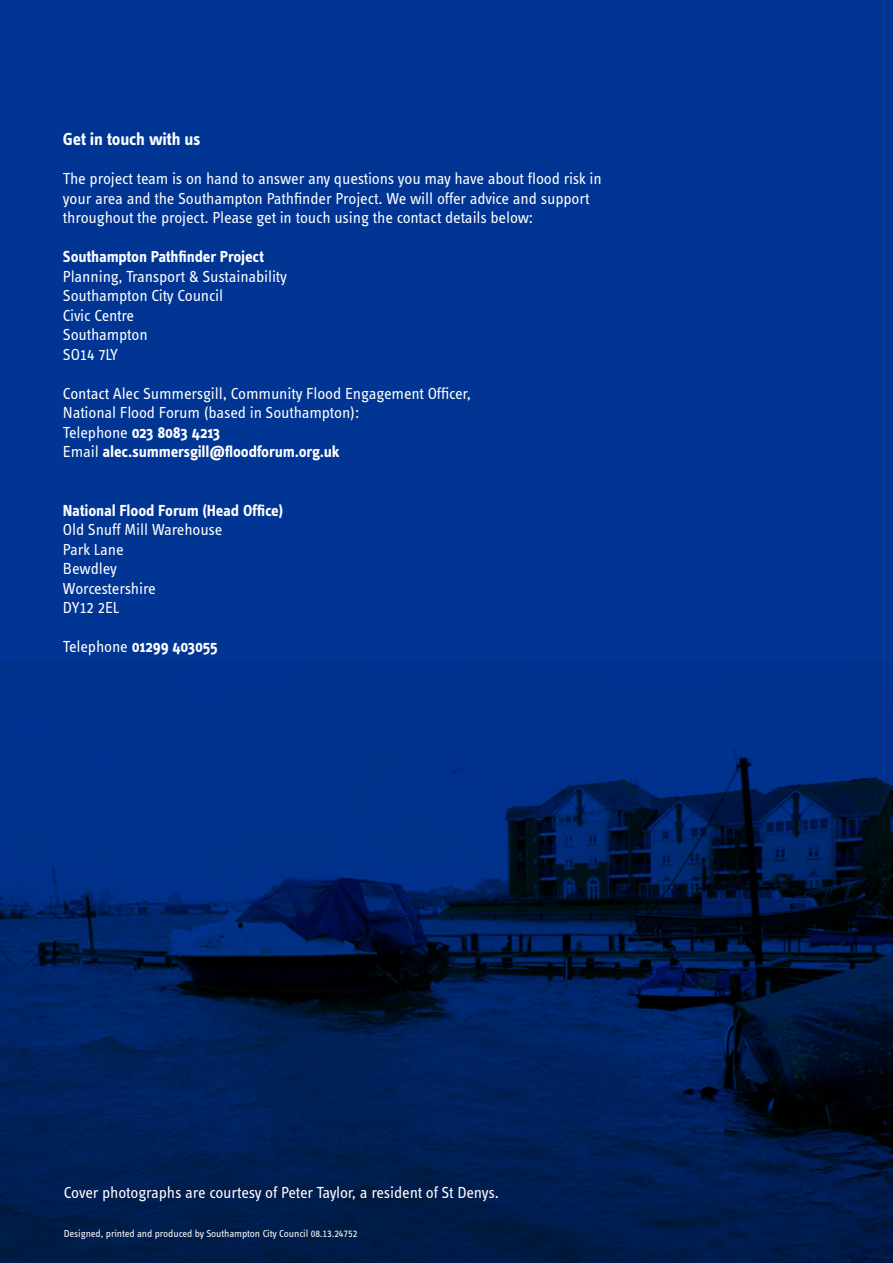
<style>
.page{position:relative;width:893px;height:1263px;background:#003594}
.page>*{position:absolute;margin:0;border:0;box-sizing:border-box;transform-origin:0 0}
.t1{font:700 18px "Info Text";letter-spacing:-.015em;color:#fff}
.t2{font:16.5px/19.5px "Info Text Regular Tf";letter-spacing:-.01em;color:#fff}
.t3{font:700 16.5px/19.5px "Info Text";letter-spacing:-.01em;color:#fff}
.t4{font:10.5px "Info Text Regular Tf";letter-spacing:-.01em;color:#fff}
.s1{font-family:"Info Text Regular Tf";font-weight:400}
</style>
<div class="page">
<img style="left:0;top:746px;width:893px;height:517px">
<p class="t1" style="left:63px;top:129px;width:139px">Get in touch with us</p>
<p class="t2" style="left:63px;top:169px;width:540px">The project team is on hand to answer any questions you may have about flood risk in your area and the Southampton Pathfinder Project. We will offer advice and support throughout the project. Please get in touch using the contact details below:</p>
<p class="t3" style="left:63px;top:247px;width:202px">Southampton Pathfinder Project</p>
<p class="t2" style="left:63px;top:267px;width:226px">Planning, Transport &amp; Sustainability<br>Southampton City Council<br>Civic Centre<br>Southampton<br>SO14 7LY</p>
<p class="t2" style="left:63px;top:384px;width:409px">Contact Alec Summersgill, Community Flood Engagement Officer,<br>National Flood Forum (based in Southampton):</p>
<p class="t3" style="left:63px;top:423px;width:278px"><span class="s1">Telephone</span> 023 8083 4213<br><span class="s1">Email</span> alec.summersgill@floodforum.org.uk</p>
<p class="t3" style="left:63px;top:501px;width:222px">National Flood Forum (Head Office)</p>
<p class="t2" style="left:63px;top:520px;width:161px">Old Snuff Mill Warehouse<br>Park Lane<br>Bewdley<br>Worcestershire<br>DY12 2EL</p>
<p class="t3" style="left:63px;top:637px;width:156px"><span class="s1">Telephone</span> 01299 403055</p>
<p class="t2" style="left:64px;top:1183px;width:437px">Cover photographs are courtesy of Peter Taylor, a resident of St Denys.</p>
<p class="t4" style="left:64px;top:1228px;width:295px">Designed, printed and produced by Southampton City Council 08.13.24752</p>
</div>
